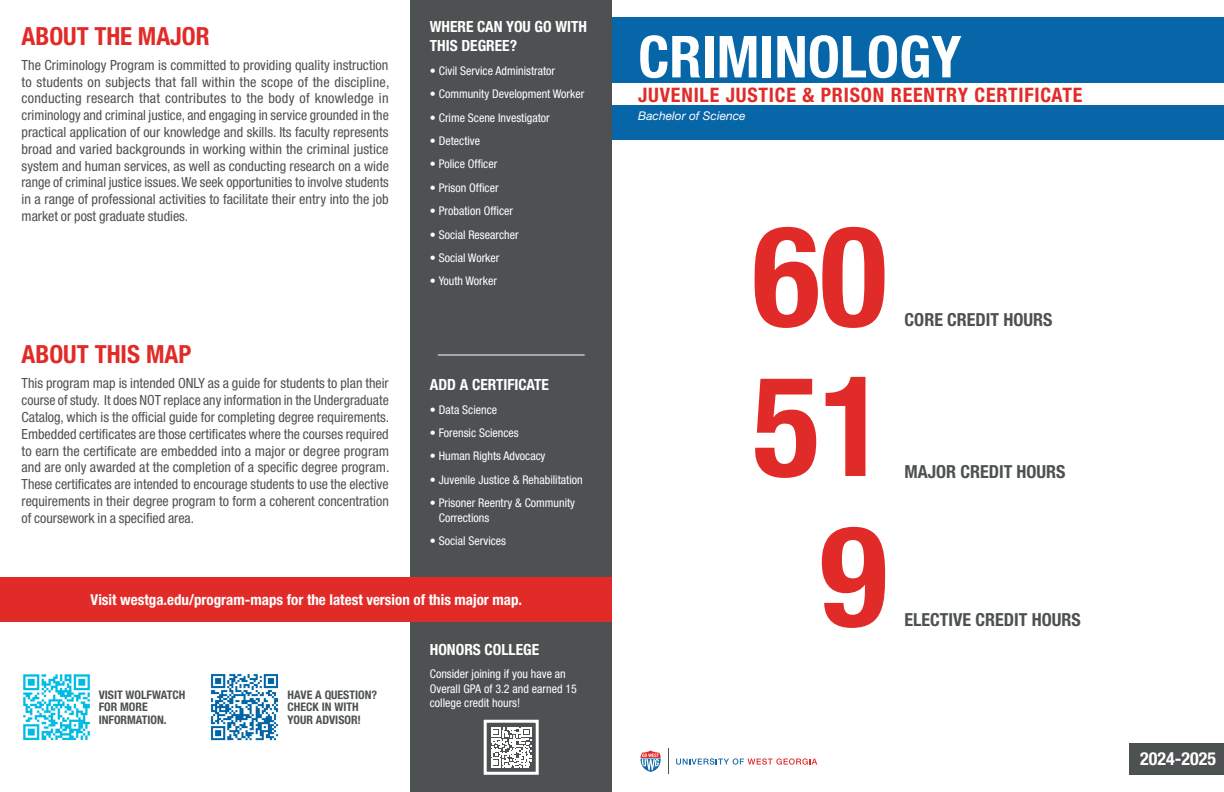
<style>
.page{position:relative;width:1224px;height:792px;background:#fff}
.page>*{position:absolute;margin:0;border:0;box-sizing:border-box;transform-origin:0 0}
.t1{font:700 condensed 140px "Helvetica Neue LT Std";color:#e12b28}
.t2{font:700 condensed 58px "Helvetica Neue LT Std";color:#fff}
.t3{font:700 condensed 25px "Helvetica Neue LT Std";color:#e12b28}
.t4{font:700 condensed 20px "Helvetica Neue LT Std";letter-spacing:.04em;color:#e12b28}
.t5{font:700 condensed 18px "Helvetica Neue LT Std";color:#4d5152}
.t6{font:700 condensed 18px "Helvetica Neue LT Std";color:#fff}
.t7{font:700 condensed 15.4px/18.5px "Helvetica Neue LT Std";color:#fff}
.t8{font:700 condensed 15px "Helvetica Neue LT Std";color:#fff}
.t9{font:condensed 14px/16.8px "Helvetica Neue LT Std";color:#4d5152;text-align:justify}
.t10{font:condensed 12px/14.4px "Helvetica Neue LT Std";color:#fff}
.t11{font:italic 12px "Helvetica Neue LT Std";color:#fff}
.t12{font:700 condensed 11.8px/12.3px "Helvetica Neue LT Std";color:#4d5152}
</style>
<div class="page">
<svg style="left:640px;top:750px;width:21px;height:22px"></svg>
<svg style="left:676px;top:758px;width:141px;height:7px"></svg>
<div style="left:612px;top:18px;width:612px;height:122px;background:#0766a7"></div>
<div style="left:1130px;top:743px;width:94px;height:32px;background:#4d5152"></div>
<div style="left:410px;top:0;width:202px;height:577px;background:#4d5152"></div>
<hr style="left:438px;top:354px;width:147px;height:1px;background:#fff">
<div style="left:0;top:577px;width:612px;height:45px;background:#e12b28"></div>
<div style="left:612px;top:83px;width:612px;height:22px;background:#fff"></div>
<div style="left:410px;top:622px;width:202px;height:170px;background:#4d5152"></div>
<img style="left:23px;top:674px;width:67px;height:67px">
<img style="left:211px;top:674px;width:68px;height:67px">
<svg style="left:491px;top:727px;width:41px;height:41px"></svg>
<div style="left:484px;top:720px;width:55px;height:55px;border:3px solid #fff"></div>
<p class="t3" style="left:22px;top:21px;width:190px">ABOUT THE MAJOR</p>
<p class="t9" style="left:22px;top:56px;width:369px">The Criminology Program is committed to providing quality instruction to students on subjects that fall within the scope of the discipline, conducting research that contributes to the body of knowledge in criminology and criminal justice, and engaging in service grounded in the practical application of our knowledge and skills. Its faculty represents broad and varied backgrounds in working within the criminal justice system and human services, as well as conducting research on a wide range of criminal justice issues. We seek opportunities to involve students in a range of professional activities to facilitate their entry into the job market or post graduate studies.</p>
<p class="t3" style="left:22px;top:339px;width:171px">ABOUT THIS MAP</p>
<p class="t9" style="left:22px;top:375px;width:369px">This program map is intended ONLY as a guide for students to plan their course of study. It does NOT replace any information in the Undergraduate Catalog, which is the official guide for completing degree requirements.<br>Embedded certificates are those certificates where the courses required to earn the certificate are embedded into a major or degree program and are only awarded at the completion of a specific degree program.<br>These certificates are intended to encourage students to use the elective requirements in their degree program to form a coherent concentration of coursework in a specified area.</p>
<p class="t7" style="left:430px;top:17px;width:159px">WHERE CAN YOU GO WITH<br>THIS DEGREE?</p>
<p class="t10" style="left:430px;top:63px;width:127px">• Civil Service Administrator</p>
<p class="t10" style="left:430px;top:87px;width:156px">• Community Development Worker</p>
<p class="t10" style="left:430px;top:110px;width:121px">• Crime Scene Investigator</p>
<p class="t10" style="left:430px;top:134px;width:52px">• Detective</p>
<p class="t10" style="left:430px;top:157px;width:69px">• Police Officer</p>
<p class="t10" style="left:430px;top:180px;width:70px">• Prison Officer</p>
<p class="t10" style="left:430px;top:204px;width:85px">• Probation Officer</p>
<p class="t10" style="left:430px;top:227px;width:90px">• Social Researcher</p>
<p class="t10" style="left:430px;top:251px;width:71px">• Social Worker</p>
<p class="t10" style="left:430px;top:274px;width:69px">• Youth Worker</p>
<p class="t7" style="left:430px;top:375px;width:121px">ADD A CERTIFICATE</p>
<p class="t10" style="left:430px;top:402px;width:69px">• Data Science</p>
<p class="t10" style="left:430px;top:425px;width:90px">• Forensic Sciences</p>
<p class="t10" style="left:430px;top:449px;width:117px">• Human Rights Advocacy</p>
<p class="t10" style="left:430px;top:472px;width:154px">• Juvenile Justice &amp; Rehabilitation</p>
<p class="t10" style="left:439px;top:496px;width:138px;text-indent:-9px">• Prisoner Reentry &amp; Community<br>Corrections</p>
<p class="t10" style="left:430px;top:533px;width:78px">• Social Services</p>
<p class="t8" style="left:91px;top:591px;width:433px">Visit westga.edu/program-maps for the latest version of this major map.</p>
<p class="t12" style="left:99px;top:688px;width:88px">VISIT WOLFWATCH<br>FOR MORE<br>INFORMATION.</p>
<p class="t12" style="left:288px;top:688px;width:91px">HAVE A QUESTION?<br>CHECK IN WITH<br>YOUR ADVISOR!</p>
<p class="t7" style="left:430px;top:640px;width:111px">HONORS COLLEGE</p>
<p class="t10" style="left:430px;top:667px;width:149px">Consider joining if you have an<br>Overall GPA of 3.2 and earned 15 college credit hours!</p>
<p class="t2" style="left:638px;top:22px;width:325px">CRIMINOLOGY</p>
<p class="t4" style="left:638px;top:82px;width:446px">JUVENILE JUSTICE &amp; PRISON REENTRY CERTIFICATE</p>
<p class="t11" style="left:638px;top:108px;width:109px">Bachelor of Science</p>
<p class="t1" style="left:753px;top:191px;width:136px">60</p>
<p class="t1" style="left:753px;top:341px;width:136px">51</p>
<p class="t1" style="left:820px;top:491px;width:69px">9</p>
<p class="t5" style="left:905px;top:309px;width:149px">CORE CREDIT HOURS</p>
<p class="t5" style="left:905px;top:460px;width:162px">MAJOR CREDIT HOURS</p>
<p class="t5" style="left:905px;top:609px;width:178px">ELECTIVE CREDIT HOURS</p>
<p class="t6" style="left:1140px;top:748px;width:77px">2024-2025</p>
</div>
